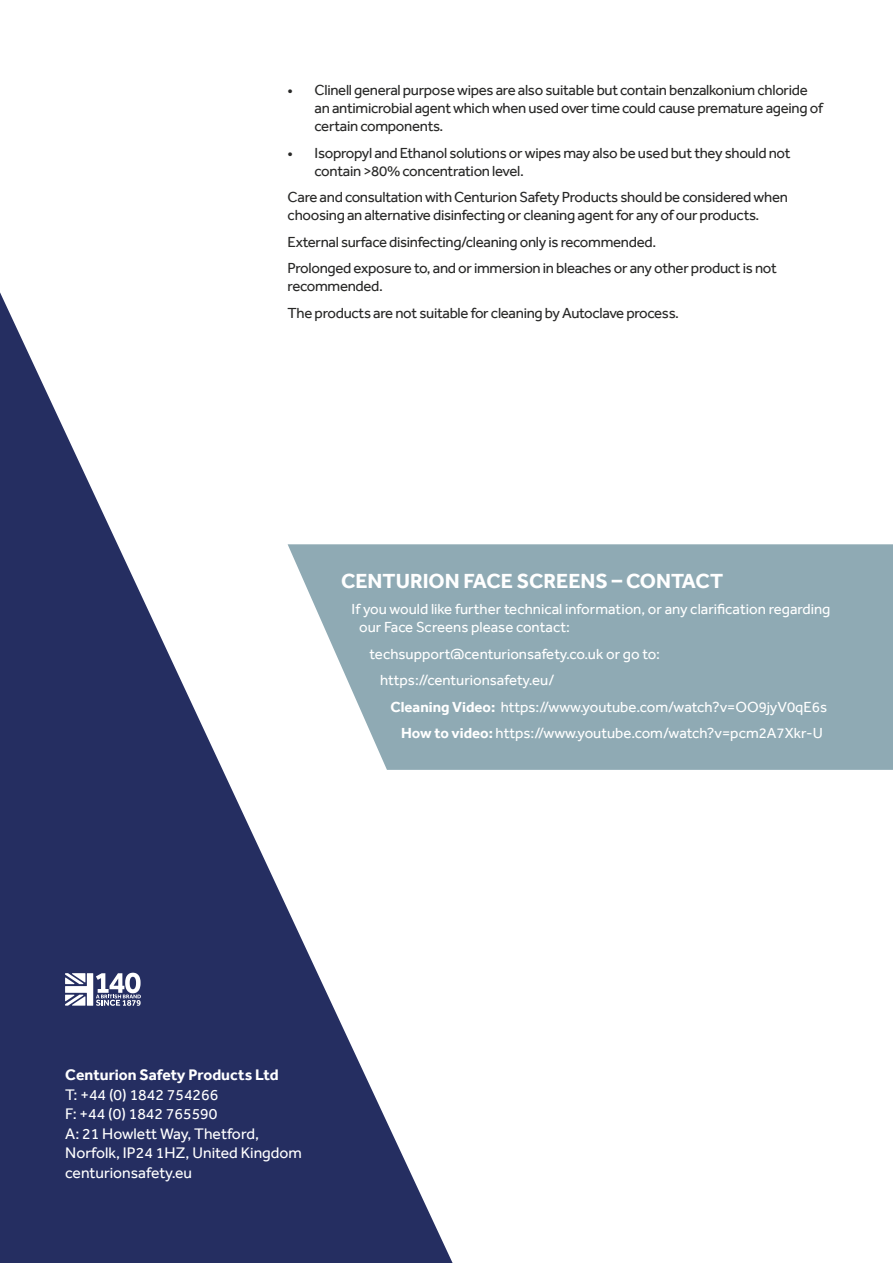
<style>
.page{position:relative;width:893px;height:1263px;background:#fff}
.page>*{position:absolute;margin:0;border:0;box-sizing:border-box;transform-origin:0 0}
.t1{font:700 21px "Effra";color:#fff}
.t2{font:15.75px/19.5px "Effra";color:#fff}
.t3{font:700 15.75px "Effra";color:#fff}
.t4{font:15px/18px "Effra";letter-spacing:-.02em;color:#282827}
.t5{font:15px/26.5px "Effra";color:#fff}
.s1{font-weight:700}
</style>
<div class="page">
<svg style="left:0;top:292px;width:453px;height:971px;fill:#252e61"></svg>
<svg style="left:65px;top:973px;width:76px;height:33px"></svg>
<svg style="left:288px;top:544px;width:605px;height:226px;background:#98b1ba"></svg>
<p class="t4" style="left:315px;top:81px;width:510px;text-indent:-27px">• Clinell general purpose wipes are also suitable but contain benzalkonium chloride an antimicrobial agent which when used over time could cause premature ageing of certain components.</p>
<p class="t4" style="left:315px;top:143px;width:477px;text-indent:-27px">• Isopropyl and Ethanol solutions or wipes may also be used but they should not contain &gt;80% concentration level.</p>
<p class="t4" style="left:288px;top:188px;width:502px">Care and consultation with Centurion Safety Products should be considered when choosing an alternative disinfecting or cleaning agent for any of our products.</p>
<p class="t4" style="left:288px;top:228px;width:491px;line-height:26.5px">External surface disinfecting/cleaning only is recommended.<br>Prolonged exposure to, and or immersion in bleaches or any other product is not</p>
<p class="t4" style="left:288px;top:273px;width:393px;line-height:26.5px">recommended.<br>The products are not suitable for cleaning by Autoclave process.</p>
<h1 class="t1" style="left:341px;top:568px;width:383px">CENTURION FACE SCREENS – CONTACT</h1>
<p class="t5" style="left:359px;top:600px;width:473px;line-height:18px;text-indent:-8px">If you would like further technical information, or any clarification regarding our Face Screens please contact:</p>
<p class="t5" style="left:380px;top:640px;width:281px;text-indent:-10px">techsupport@centurionsafety.co.uk or go to: https://centurionsafety.eu/</p>
<p class="t5" style="left:391px;top:693px;width:438px;text-align:center"><span class="s1">Cleaning Video:</span> https://www.youtube.com/watch?v=OO9jyV0qE6s<br><span class="s1">How to video:</span> https://www.youtube.com/watch?v=pcm2A7Xkr-U</p>
<p class="t3" style="left:65px;top:1066px;width:215px">Centurion Safety Products Ltd</p>
<p class="t2" style="left:65px;top:1085px;width:238px">T: +44 (0) 1842 754266<br>F: +44 (0) 1842 765590<br>A: 21 Howlett Way, Thetford,<br>Norfolk, IP24 1HZ, United Kingdom centurionsafety.eu</p>
</div>
